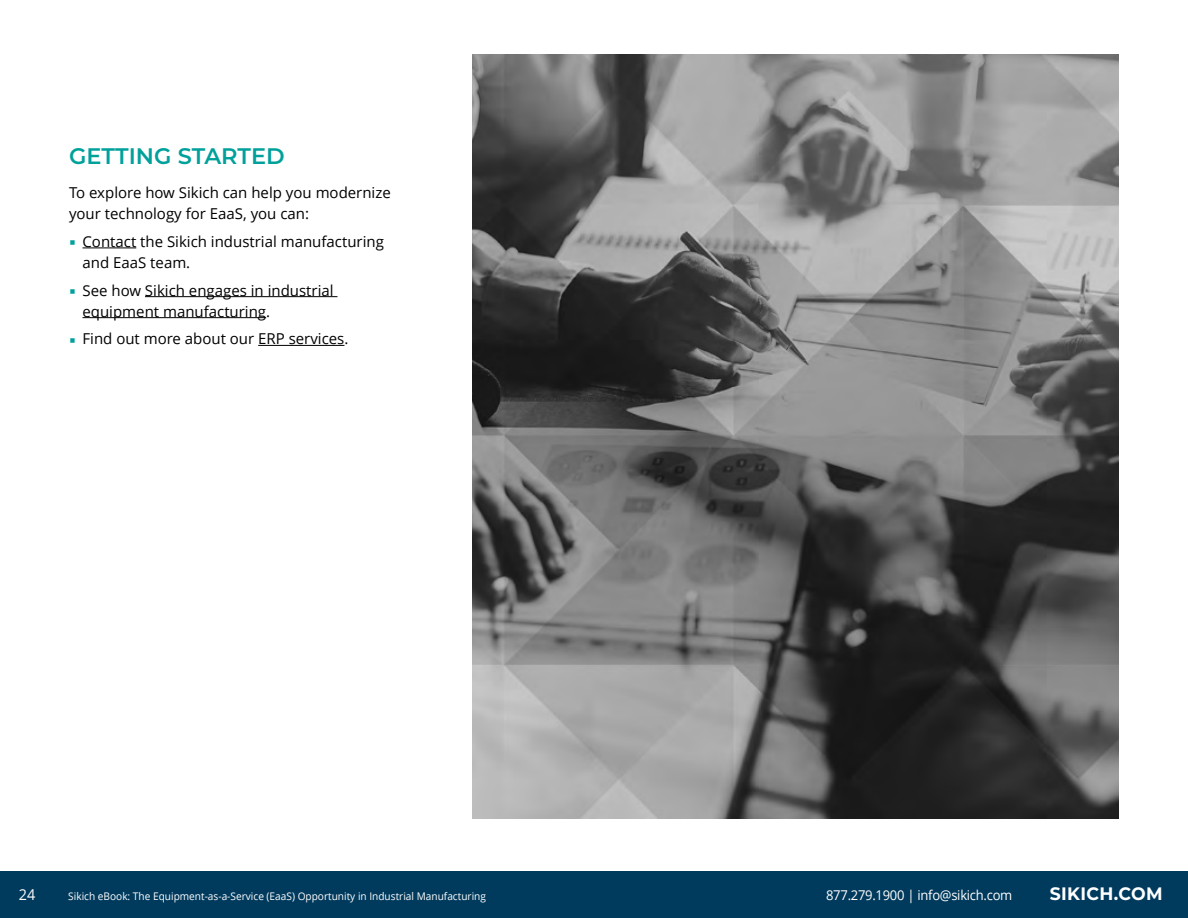
<style>
.page{position:relative;width:1188px;height:918px;background:#fff}
.page>*{position:absolute;margin:0;border:0;box-sizing:border-box;transform-origin:0 0}
.t1{font:600 22.5px "Montserrat";color:#00a09b}
.t2{font:700 18px "Montserrat";letter-spacing:.02em;color:#fff;scale:.96 1}
.t3{font:15px/21px "Open Sans";color:#000}
.t4{font:15px "Open Sans";color:#fff;scale:.96 1}
.t5{font:13.5px "Open Sans";letter-spacing:-.02em;color:#fff;scale:.96 1}
.t6{font:10.5px "Open Sans";color:#fff;scale:.96 1}
</style>
<div class="page">
<div style="left:0;top:871px;width:1188px;height:47px;background:#003a5d"></div>
<img style="left:473px;top:54px;width:646px;height:764px">
<hr style="left:82px;top:248px;width:54px;height:1px;background:#000">
<hr style="left:145px;top:296px;width:192px;height:1px;background:#000">
<hr style="left:82px;top:317px;width:184px;height:1px;background:#000">
<hr style="left:258px;top:345px;width:86px;height:1px;background:#000">
<h1 class="t1" style="left:69px;top:140px;width:217px">GETTING STARTED</h1>
<p class="t3" style="left:69px;top:182px;width:323px">To explore how Sikich can help you modernize your technology for EaaS, you can:</p>
<p class="t3" style="left:82px;top:230px;width:303px">Contact the Sikich industrial manufacturing and EaaS team.</p>
<p class="t3" style="left:82px;top:279px;width:253px">See how Sikich engages in industrial equipment manufacturing.</p>
<p class="t3" style="left:82px;top:328px;width:267px">Find out more about our ERP services.</p>
<p class="t4" style="left:19px;top:884px;width:19px">24</p>
<p class="t6" style="left:68px;top:889px;width:437px">Sikich eBook: The Equipment-as-a-Service (EaaS) Opportunity in Industrial Manufacturing</p>
<p class="t5" style="left:826px;top:885px;width:196px">877.279.1900 | info@sikich.com</p>
<p class="t2" style="left:1050px;top:881px;width:119px">SIKICH.COM</p>
</div>
